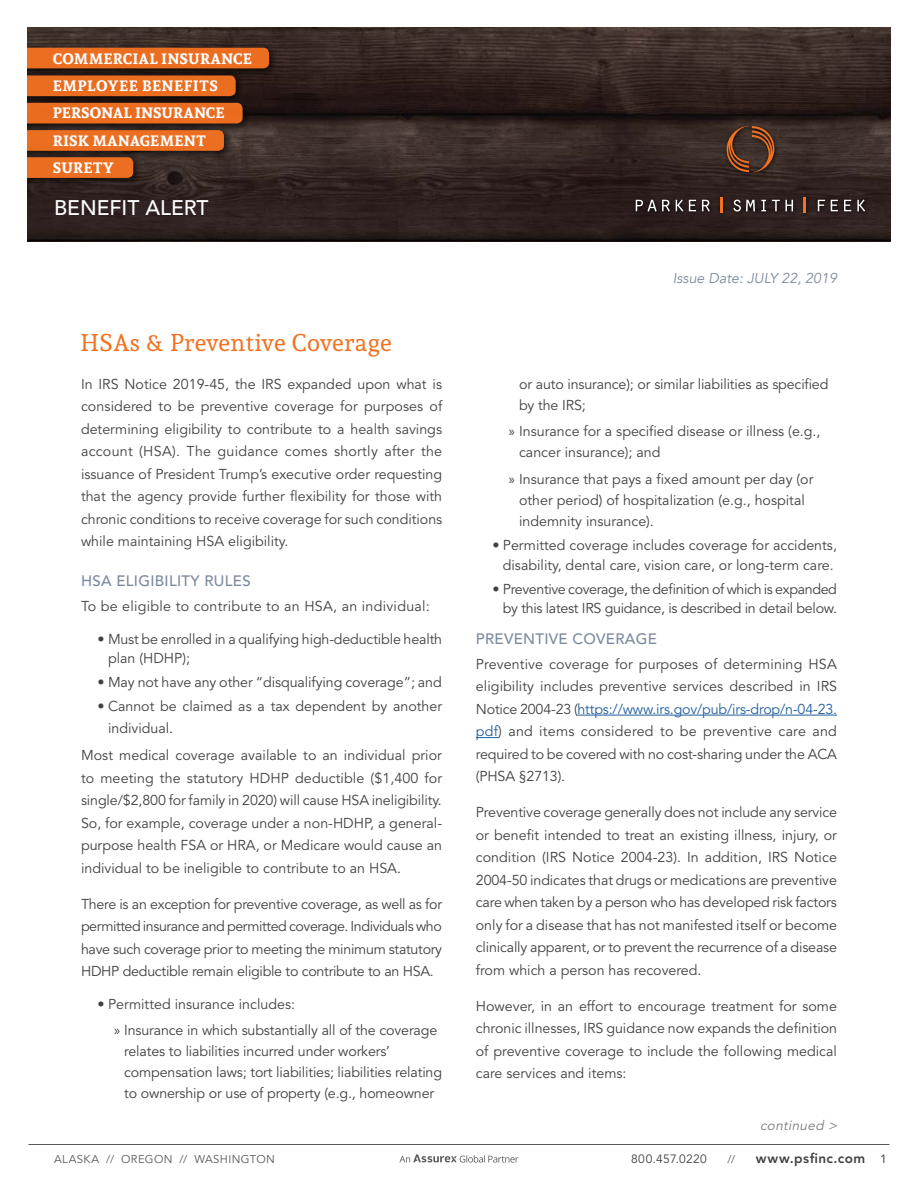
<style>
.page{position:relative;width:918px;height:1188px;background:#fff}
.page>*{position:absolute;margin:0;border:0;box-sizing:border-box;transform-origin:0 0}
.t1{font:24px "Andada";letter-spacing:.02em;color:#f37121}
.t2{font:500 21px "Avenir LT Std";color:#fff}
.t3{font:700 15px/27.3px "Andada";letter-spacing:.015em;color:#fff}
.t4{font:500 15px "Avenir LT Std";letter-spacing:.02em;color:#7b8a9e}
.t5{font:14.25px/22.5px "Avenir LT Std";letter-spacing:-.005em;color:#414042}
.t6{font:14.25px/19.5px "Avenir LT Std";letter-spacing:-.025em;color:#414042;text-align:right}
.t7{font:14.25px "Avenir LT Std";letter-spacing:.02em;color:#414042}
.t8{font:italic 14.25px "Avenir LT Com";color:#7b8a9e}
.t9{font:800 13.5px "Avenir LT Std";letter-spacing:.04em;color:#414042}
.t10{font:italic 13.5px "Avenir LT Std";color:#797a7d}
.t11{font:12px "Avenir LT Std";letter-spacing:.03em;color:#414042}
.t12{font:500 12px "Avenir LT Std";color:#58595b}
.t13{font:11.25px "Avenir LT Std";letter-spacing:.035em;color:#58595b}
.s1{font-family:"Myriad Pro"}
.s2{color:#215e9e}
</style>
<div class="page">
<img style="left:27px;top:27px;width:864px;height:215px">
<div style="left:633px;top:123px;width:237px;height:95px;background:#000;opacity:.75"></div>
<svg style="left:726px;top:126px;width:49px;height:46px"></svg>
<svg style="left:636px;top:200px;width:34px;height:12px"></svg>
<svg style="left:676px;top:199px;width:7px;height:13px"></svg>
<svg style="left:689px;top:200px;width:7px;height:11px"></svg>
<svg style="left:702px;top:200px;width:8px;height:12px"></svg>
<svg style="left:733px;top:200px;width:22px;height:12px"></svg>
<svg style="left:761px;top:200px;width:5px;height:11px"></svg>
<svg style="left:772px;top:200px;width:21px;height:11px"></svg>
<svg style="left:818px;top:200px;width:7px;height:11px"></svg>
<svg style="left:831px;top:200px;width:7px;height:11px"></svg>
<svg style="left:844px;top:200px;width:7px;height:11px"></svg>
<svg style="left:857px;top:199px;width:8px;height:13px"></svg>
<svg style="left:720px;top:197px;width:2px;height:16px"></svg>
<svg style="left:804px;top:197px;width:2px;height:16px"></svg>
<div style="left:10px;top:42px;width:268px;height:36px;background:#000;opacity:.75"></div>
<div style="left:27px;top:48px;width:242px;height:20px;background:#ea6d21"></div>
<div style="left:10px;top:70px;width:235px;height:35px;background:#000;opacity:.75"></div>
<div style="left:27px;top:75px;width:209px;height:21px;background:#ea6d20"></div>
<div style="left:10px;top:98px;width:242px;height:35px;background:#000;opacity:.75"></div>
<div style="left:27px;top:103px;width:216px;height:21px;background:#e96c20"></div>
<div style="left:10px;top:125px;width:223px;height:35px;background:#000;opacity:.75"></div>
<svg style="left:27px;top:130px;width:197px;height:21px"></svg>
<div style="left:10px;top:152px;width:132px;height:35px;background:#000;opacity:.75"></div>
<svg style="left:27px;top:157px;width:106px;height:21px"></svg>
<div style="left:0;top:9px;width:27px;height:261px;background:#fff"></div>
<hr style="left:28px;top:1144px;width:862px;height:1px;background:#58595b">
<svg style="left:399px;top:1154px;width:120px;height:9px"></svg>
<hr style="left:578px;top:715px;width:259px;height:1px;background:#215e9e">
<svg style="left:476px;top:737px;width:22px;height:1px"></svg>
<p class="t3" style="left:53px;top:44px;width:201px">COMMERCIAL INSURANCE<br>EMPLOYEE BENEFITS<br>PERSONAL INSURANCE<br>RISK MANAGEMENT<br>SURETY</p>
<h2 class="t2" style="left:54px;top:195px;width:156px">BENEFIT ALERT</h2>
<p class="t8" style="left:673px;top:270px;width:166px">Issue Date: JULY 22, 2019</p>
<h1 class="t1" style="left:80px;top:327px;width:313px">HSAs &amp; Preventive Coverage</h1>
<p class="t5" style="left:81px;top:373px;width:363px;text-align:justify">In IRS Notice 2019-45, the IRS expanded upon what is considered to be preventive coverage for purposes of determining eligibility to contribute to a health savings account (HSA). The guidance comes shortly after the issuance of President Trump’s executive order requesting that the agency provide further flexibility for those with chronic conditions to receive coverage for such conditions while maintaining HSA eligibility.</p>
<p class="t4" style="left:81px;top:572px;width:171px">HSA ELIGIBILITY RULES</p>
<p class="t7" style="left:81px;top:598px;width:350px">To be eligible to contribute to an HSA, an individual:</p>
<p class="t5" style="left:108px;top:630px;width:336px;line-height:19.5px;text-indent:-11px">• Must be enrolled in a qualifying high-deductible health plan (HDHP);</p>
<p class="t5" style="left:98px;top:671px;width:346px">• May not have any other “disqualifying coverage”; and</p>
<p class="t5" style="left:108px;top:695px;width:336px;text-indent:-11px">• Cannot be claimed as a tax dependent by another individual.</p>
<p class="t5" style="left:81px;top:745px;width:363px;text-align:justify">Most medical coverage available to an individual prior to meeting the statutory HDHP deductible ($1,400 for single/$2,800 for family in 2020) will cause HSA ineligibility.<br>So, for example, coverage under a non-HDHP, a general&shy;purpose health FSA or HRA, or Medicare would cause an individual to be ineligible to contribute to an HSA.</p>
<p class="t5" style="left:81px;top:893px;width:363px;text-align:justify">There is an exception for preventive coverage, as well as for permitted insurance and permitted coverage. Individuals who have such coverage prior to meeting the minimum statutory HDHP deductible remain eligible to contribute to an HSA.</p>
<p class="t5" style="left:114px;top:992px;width:325px;line-height:25.3px;text-indent:-17px">• Permitted insurance includes:<br><span class="s1">»</span> Insurance in which substantially all of the coverage</p>
<p class="t5" style="left:124px;top:1041px;width:319px;line-height:21px">relates to liabilities incurred under workers’ compensation laws; tort liabilities; liabilities relating to ownership or use of property (e.g., homeowner</p>
<p class="t5" style="left:519px;top:374px;width:311px;line-height:21px">or auto insurance); or similar liabilities as specified by the IRS;</p>
<p class="t5" style="left:519px;top:421px;width:303px;line-height:21px;text-indent:-10px"><span class="s1">»</span> Insurance for a specified disease or illness (e.g., cancer insurance); and</p>
<p class="t5" style="left:519px;top:469px;width:296px;line-height:21px;text-indent:-10px"><span class="s1">»</span> Insurance that pays a fixed amount per day (or other period) of hospitalization (e.g., hospital indemnity insurance).</p>
<p class="t5" style="left:492px;top:536px;width:346px;line-height:19.5px;text-align:center">• Permitted coverage includes coverage for accidents, disability, dental care, vision care, or long-term care.</p>
<p class="t6" style="left:492px;top:580px;width:346px">• Preventive coverage, the definition of which is expanded by this latest IRS guidance, is described in detail below.</p>
<p class="t4" style="left:476px;top:630px;width:182px">PREVENTIVE COVERAGE</p>
<p class="t5" style="left:476px;top:653px;width:363px;text-align:justify">Preventive coverage for purposes of determining HSA eligibility includes preventive services described in IRS Notice 2004-23 (<span class="s2">https://www.irs.gov/pub/irs-drop/n-04-23. pdf</span>) and items considered to be preventive care and required to be covered with no cost-sharing under the ACA (PHSA §2713).</p>
<p class="t5" style="left:476px;top:801px;width:363px;text-align:justify">Preventive coverage generally does not include any service or benefit intended to treat an existing illness, injury, or condition (IRS Notice 2004-23). In addition, IRS Notice 2004-50 indicates that drugs or medications are preventive care when taken by a person who has developed risk factors only for a disease that has not manifested itself or become clinically apparent, or to prevent the recurrence of a disease from which a person has recovered.</p>
<p class="t5" style="left:476px;top:995px;width:363px;text-align:justify">However, in an effort to encourage treatment for some chronic illnesses, IRS guidance now expands the definition of preventive coverage to include the following medical care services and items:</p>
<p class="t10" style="left:760px;top:1117px;width:81px">continued &gt;</p>
<p class="t13" style="left:54px;top:1152px;width:222px">ALASKA // OREGON // WASHINGTON</p>
<p class="t11" style="left:631px;top:1152px;width:77px">800.457.0220</p>
<p class="t13" style="left:727px;top:1152px;width:9px">//</p>
<p class="t9" style="left:756px;top:1150px;width:111px">www.psfinc.com</p>
<p class="t12" style="left:880px;top:1152px;width:8px">1</p>
</div>
